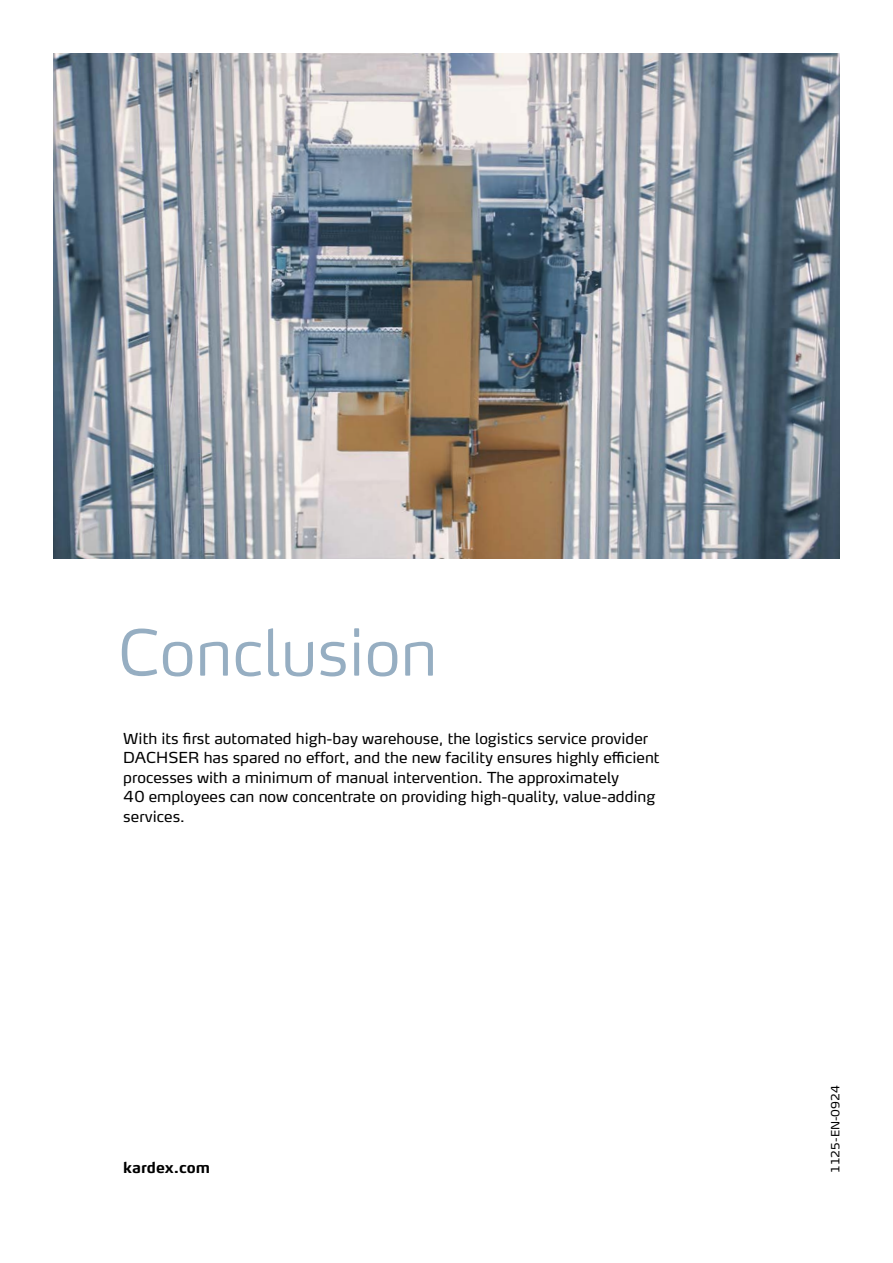
<style>
.page{position:relative;width:893px;height:1263px;background:#fff}
.page>*{position:absolute;margin:0;border:0;box-sizing:border-box;transform-origin:0 0}
.t1{font:300 63px "Max Pro";color:#96aec2}
.t2{font:15px/19.5px "Max Pro";color:#000}
.t3{font:700 15px "Max Pro";color:#000}
.t4{font:11.25px "Max Pro";color:#000}
</style>
<div class="page">
<img style="left:54px;top:54px;width:785px;height:505px">
<h1 class="t1" style="left:118px;top:600px;width:321px">Conclusion</h1>
<p class="t2" style="left:123px;top:727px;width:538px">With its first automated high-bay warehouse, the logistics service provider DACHSER has spared no effort, and the new facility ensures highly efficient processes with a minimum of manual intervention. The approximately<br>40 employees can now concentrate on providing high-quality, value-adding services.</p>
<p class="t3" style="left:123px;top:1154px;width:88px">kardex.com</p>
<p class="t4" style="left:826px;top:1173px;width:89px;rotate:-90deg">1125-EN-0924</p>
</div>
